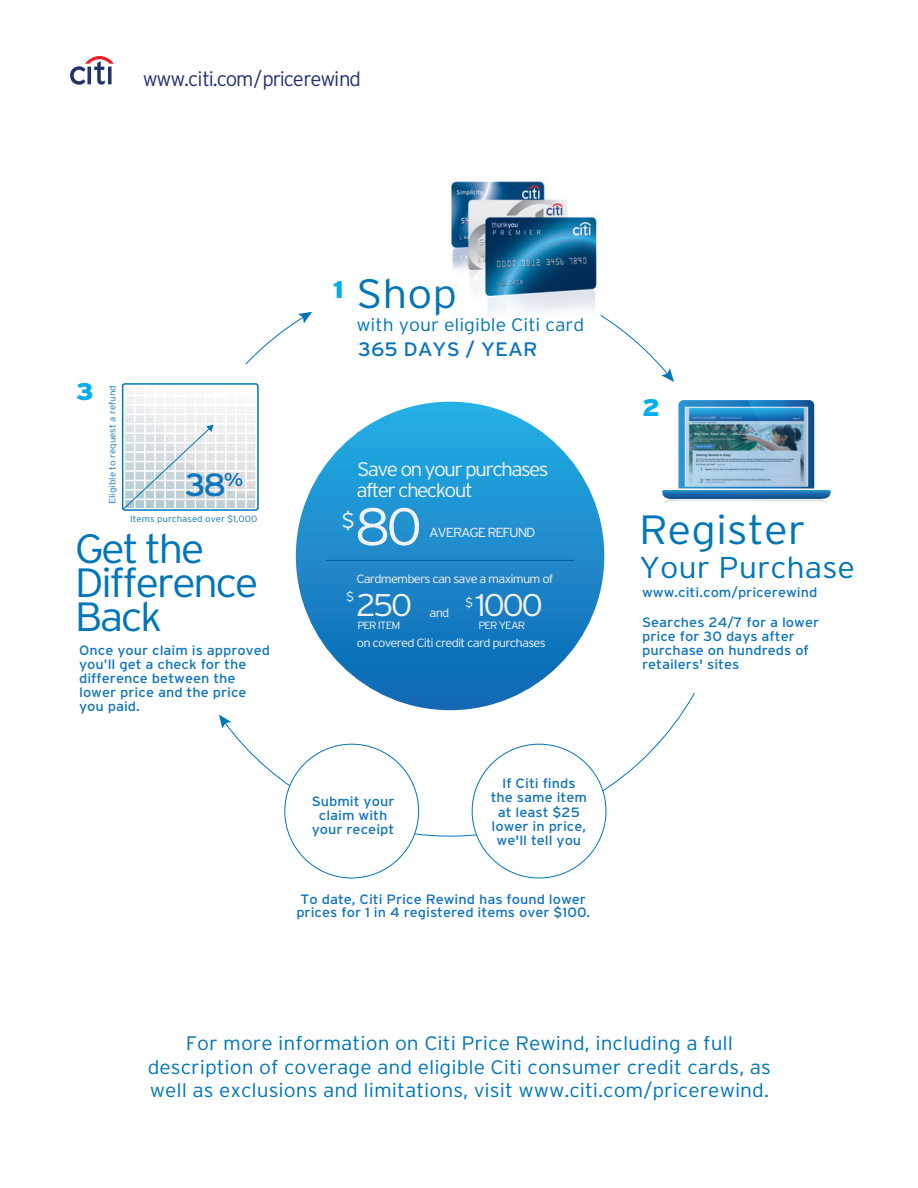
<style>
.page{position:relative;width:918px;height:1188px;background:#fff}
.page>*{position:absolute;margin:0;border:0;box-sizing:border-box;transform-origin:0 0}
.t1{font:300 52.5px "Interstate";color:#f2f3f4;scale:1.08 1}
.t2{font:300 40.8px/34px "Interstate";letter-spacing:-.06em;color:#0076b8;scale:1.08 1}
.t3{font:300 40.8px "Interstate";color:#0076b8;scale:1.08 1}
.t4{font:32.1px "Interstate";color:#1074bc;scale:1.08 1}
.t5{font:300 31.35px "Interstate";color:#f2f3f4;scale:1.08 1}
.t6{font:300 30.15px "Interstate";color:#0076b8;scale:1.08 1}
.t7{font:900 24px "Interstate";color:#00aeef;scale:1.08 1}
.t8{font:300 21.6px "Interstate";color:#f2f3f4;scale:1.08 1}
.t9{font:300 20.4px "Interstate";letter-spacing:-.055em;color:#22336d}
.t10{font:300 19.5px/23.4px "Interstate";color:#0076b8;text-align:center;scale:1.08 1}
.t11{font:300 19.5px/21px "Interstate";letter-spacing:-.08em;color:#f2f3f4;scale:1.08 1}
.t12{font:19.5px "Interstate";color:#1074bc;scale:1.08 1}
.t13{font:300 18px "Interstate";color:#0076b8;scale:1.08 1}
.t14{font:13.5px/13.8px "Interstate";color:#1074bc;text-align:center;scale:1.08 1}
.t15{font:300 13.05px "Interstate";color:#f2f3f4;scale:1.08 1}
.t16{font:300 12.9px "Interstate";color:#f2f3f4;scale:1.08 1}
.t17{font:300 12px "Interstate";letter-spacing:-.06em;color:#f2f3f4;scale:1.08 1}
.t18{font:300 10.5px "Interstate";color:#f2f3f4;scale:1.08 1}
.t19{font:300 9px "Interstate";color:#1074bc;scale:1.08 1}
</style>
<div class="page">
<svg style="left:70px;top:56px;width:44px;height:29px"></svg>
<img style="left:451px;top:181px;width:148px;height:133px">
<div style="left:296px;top:402px;width:308px;height:308px;background:linear-gradient(to bottom,#27afe5,#0e66b1);border-radius:154px"></div>
<svg style="left:662px;top:400px;width:169px;height:103px"></svg>
<img style="left:687px;top:408px;width:119px;height:77px">
<div style="left:122px;top:383px;width:137px;height:128px;border:2px solid #0076b8;border-radius:2px"></div>
<svg style="left:122px;top:385px;width:134px;height:125px"></svg>
<hr style="left:326px;top:560px;width:248px;height:1px;background:#005d94">
<svg style="left:600px;top:315px;width:74px;height:67px"></svg>
<svg style="left:229px;top:692px;width:466px;height:145px"></svg>
<svg style="left:219px;top:715px;width:12px;height:14px"></svg>
<svg style="left:245px;top:312px;width:67px;height:53px"></svg>
<div style="left:472px;top:744px;width:134px;height:134px;background:#fff;border-radius:50%"></div>
<div style="left:285px;top:744px;width:134px;height:134px;background:#fff;border-radius:50%"></div>
<h3 class="t9" style="left:143px;top:68px;width:220px">www.citi.com/pricerewind</h3>
<h3 class="t7" style="left:76px;top:378px;width:18px">3</h3>
<p class="t19" style="left:107px;top:504px;width:111px;rotate:-90deg">Eligible to request a refund</p>
<h3 class="t4" style="left:185px;top:466px;width:56px">38<sup>%</sup></h3>
<p class="t19" style="left:130px;top:513px;width:119px">Items purchased over $1,000</p>
<h2 class="t2" style="left:75px;top:532px;width:172px">Get the<br>Difference<br>Back</h2>
<p class="t14" style="left:79px;top:644px;width:178px;text-align:left">Once your claim is approved you’ll get a check for the difference between the lower price and the price you paid.</p>
<h3 class="t7" style="left:333px;top:276px;width:12px">1</h3>
<h2 class="t2" style="left:356px;top:277px;width:95px">Shop</h2>
<h3 class="t13" style="left:356px;top:314px;width:212px">with your eligible Citi card</h3>
<h3 class="t12" style="left:358px;top:338px;width:168px">365 DAYS / YEAR</h3>
<h3 class="t11" style="left:356px;top:458px;width:180px">Save on your purchases after checkout</h3>
<h1 class="t1" style="left:355px;top:497px;width:64px">80</h1>
<h3 class="t8" style="left:341px;top:508px;width:14px">$</h3>
<p class="t15" style="left:429px;top:525px;width:100px">AVERAGE REFUND</p>
<p class="t17" style="left:356px;top:573px;width:184px">Cardmembers can save a maximum of</p>
<p class="t18" style="left:478px;top:620px;width:45px">PER YEAR</p>
<p class="t16" style="left:346px;top:589px;width:9px">$</p>
<p class="t16" style="left:465px;top:595px;width:9px">$</p>
<h3 class="t5" style="left:476px;top:587px;width:64px">1000</h3>
<h3 class="t5" style="left:357px;top:587px;width:53px">250</h3>
<p class="t17" style="left:430px;top:606px;width:20px">and</p>
<p class="t18" style="left:357px;top:620px;width:41px">PER ITEM</p>
<p class="t17" style="left:357px;top:636px;width:176px">on covered Citi credit card purchases</p>
<p class="t14" style="left:312px;top:794px;width:78px;line-height:14.2px">Submit your claim with your receipt</p>
<p class="t14" style="left:491px;top:776px;width:91px;line-height:14.2px">If Citi finds the same item at least $25 lower in price, we'll tell you</p>
<p class="t14" style="left:296px;top:892px;width:274px">To date, Citi Price Rewind has found lower prices for 1 in 4 registered items over $100.</p>
<h3 class="t7" style="left:642px;top:394px;width:18px">2</h3>
<h2 class="t3" style="left:639px;top:507px;width:156px">Register</h2>
<h3 class="t6" style="left:639px;top:550px;width:202px">Your Purchase</h3>
<p class="t14" style="left:642px;top:585px;width:164px">www.citi.com/pricerewind</p>
<p class="t14" style="left:642px;top:615px;width:165px;text-align:left">Searches 24/7 for a lower price for 30 days after purchase on hundreds of retailers' sites</p>
<h3 class="t10" style="left:148px;top:1031px;width:579px">For more information on Citi Price Rewind, including a full description of coverage and eligible Citi consumer credit cards, as well as exclusions and limitations, visit www.citi.com/pricerewind.</h3>
</div>
